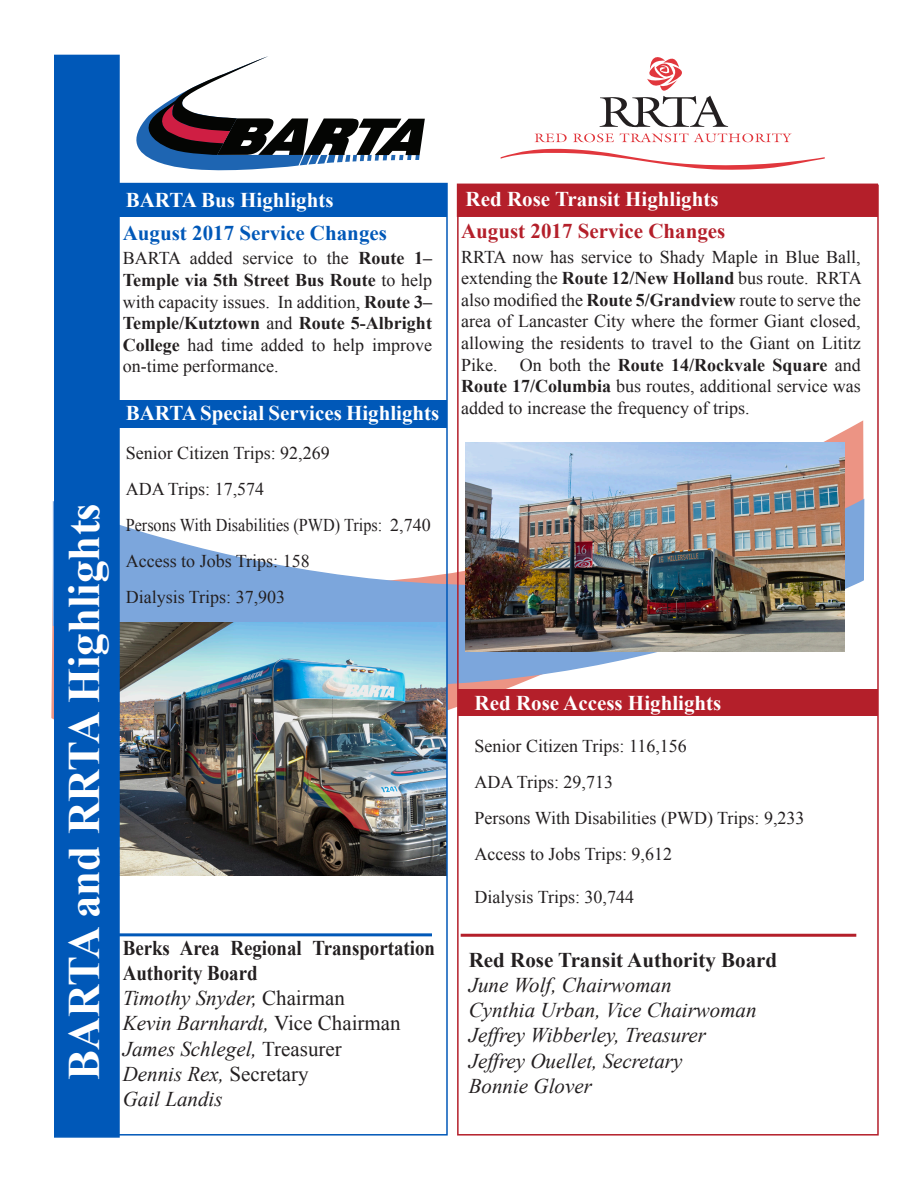
<style>
.page{position:relative;width:918px;height:1188px;background:#fff}
.page>*{position:absolute;margin:0;border:0;box-sizing:border-box;transform-origin:0 0}
.t1{font:700 45px "Times New Roman";color:#fff}
.t2{font:italic 21px "Times New Roman";color:#231f20}
.t3{font:700 21px "Times New Roman";color:#fff}
.t4{font:700 21px/25.2px "Times New Roman";color:#231f20;scale:.9 1}
.t5{font:700 21px "Times New Roman";color:#231f20}
.t6{font:700 21px "Times New Roman";color:#0058b8}
.t7{font:700 21px "Times New Roman";color:#b41f2a}
.t8{font:18px/21.6px "Times New Roman";color:#231f20;text-align:justify}
.t9{font:18px "Times New Roman";color:#231f20;scale:.9 1}
.s1{font-weight:700}
.s2{font-style:normal}
</style>
<div class="page">
<div style="left:68px;top:183px;width:379px;height:34px;background:#0058b8"></div>
<svg style="left:51px;top:420px;width:813px;height:299px"></svg>
<svg style="left:52px;top:497px;width:813px;height:223px"></svg>
<div style="left:66px;top:400px;width:380px;height:28px;background:#0058b8"></div>
<img style="left:120px;top:623px;width:325px;height:253px">
<svg style="left:136px;top:56px;width:289px;height:115px"></svg>
<svg style="left:535px;top:133px;width:32px;height:9px"></svg>
<svg style="left:573px;top:134px;width:41px;height:8px"></svg>
<svg style="left:620px;top:133px;width:172px;height:9px"></svg>
<svg style="left:600px;top:57px;width:128px;height:70px"></svg>
<svg style="left:501px;top:148px;width:324px;height:22px"></svg>
<img style="left:466px;top:442px;width:379px;height:210px">
<hr style="left:54px;top:933px;width:378px;height:3px;background:#0058b8">
<div style="left:457px;top:184px;width:421px;height:33px;background:#b41f2a"></div>
<div style="left:458px;top:689px;width:420px;height:27px;background:#b41f2a"></div>
<hr style="left:461px;top:934px;width:395px;height:3px;background:#b41f2a">
<div style="left:54px;top:55px;width:66px;height:1083px;background:#0058b8;border:2px solid #0058b8"></div>
<div style="left:457px;top:185px;width:422px;height:951px;border:2px solid #b41f2a"></div>
<p class="t1" style="left:53px;top:1080px;width:578px;rotate:-90deg">BARTA and RRTA Highlights</p>
<p class="t3" style="left:126px;top:186px;width:209px">BARTA Bus Highlights</p>
<p class="t6" style="left:123px;top:218px;width:266px">August 2017 Service Changes</p>
<p class="t8" style="left:123px;top:247px;width:311px">BARTA added service to the <span class="s1">Route 1– Temple via 5th Street Bus Route</span> to help with capacity issues. In addition, <span class="s1">Route 3– Temple/Kutztown</span> and <span class="s1">Route 5-Albright College</span> had time added to help improve on-time performance.</p>
<p class="t3" style="left:126px;top:398px;width:315px">BARTA Special Services Highlights</p>
<p class="t8" style="left:126px;top:441px;width:206px">Senior Citizen Trips: 92,269</p>
<p class="t8" style="left:126px;top:477px;width:140px">ADA Trips: 17,574</p>
<p class="t9" style="left:126px;top:512px;width:340px">Persons With Disabilities (PWD) Trips: 2,740</p>
<p class="t8" style="left:126px;top:549px;width:186px">Access to Jobs Trips: 158</p>
<p class="t8" style="left:126px;top:585px;width:161px">Dialysis Trips: 37,903</p>
<p class="t4" style="left:123px;top:935px;width:348px">Berks Area Regional Transportation<br>Authority Board</p>
<p class="t2" style="left:123px;top:984px;width:224px">Timothy Snyder, <span class="s2">Chairman</span></p>
<p class="t2" style="left:123px;top:1009px;width:279px">Kevin Barnhardt, <span class="s2">Vice Chairman</span></p>
<p class="t2" style="left:123px;top:1034px;width:221px">James Schlegel, <span class="s2">Treasurer</span></p>
<p class="t2" style="left:123px;top:1059px;width:188px">Dennis Rex, <span class="s2">Secretary</span></p>
<p class="t2" style="left:123px;top:1084px;width:101px">Gail Landis</p>
<p class="t3" style="left:466px;top:185px;width:255px">Red Rose Transit Highlights</p>
<p class="t3" style="left:456px;top:187px;width:209px">BARTA Bus Highlights</p>
<p class="t7" style="left:461px;top:216px;width:266px">August 2017 Service Changes</p>
<p class="t8" style="left:461px;top:246px;width:402px">RRTA now has service to Shady Maple in Blue Ball, extending the <span class="s1">Route 12/New Holland</span> bus route. RRTA also modified the <span class="s1">Route 5/Grandview</span> route to serve the area of Lancaster City where the former Giant closed, allowing the residents to travel to the Giant on Lititz Pike. On both the <span class="s1">Route 14/Rockvale Square</span> and <span class="s1">Route 17/Columbia</span> bus routes, additional service was added to increase the frequency of trips.</p>
<p class="t3" style="left:475px;top:688px;width:248px">Red Rose Access Highlights</p>
<p class="t8" style="left:475px;top:735px;width:214px">Senior Citizen Trips: 116,156</p>
<p class="t8" style="left:475px;top:771px;width:140px">ADA Trips: 29,713</p>
<p class="t8" style="left:475px;top:807px;width:331px">Persons With Disabilities (PWD) Trips: 9,233</p>
<p class="t8" style="left:475px;top:843px;width:199px">Access to Jobs Trips: 9,612</p>
<p class="t8" style="left:475px;top:886px;width:161px">Dialysis Trips: 30,744</p>
<p class="t5" style="left:469px;top:945px;width:310px">Red Rose Transit Authority Board</p>
<p class="t2" style="left:469px;top:971px;width:204px">June Wolf, Chairwoman</p>
<p class="t2" style="left:469px;top:996px;width:289px">Cynthia Urban, Vice Chairwoman</p>
<p class="t2" style="left:469px;top:1021px;width:239px">Jeffrey Wibberley, Treasurer</p>
<p class="t2" style="left:469px;top:1046px;width:215px">Jeffrey Ouellet, Secretary</p>
<p class="t2" style="left:469px;top:1071px;width:125px">Bonnie Glover</p>
</div>
